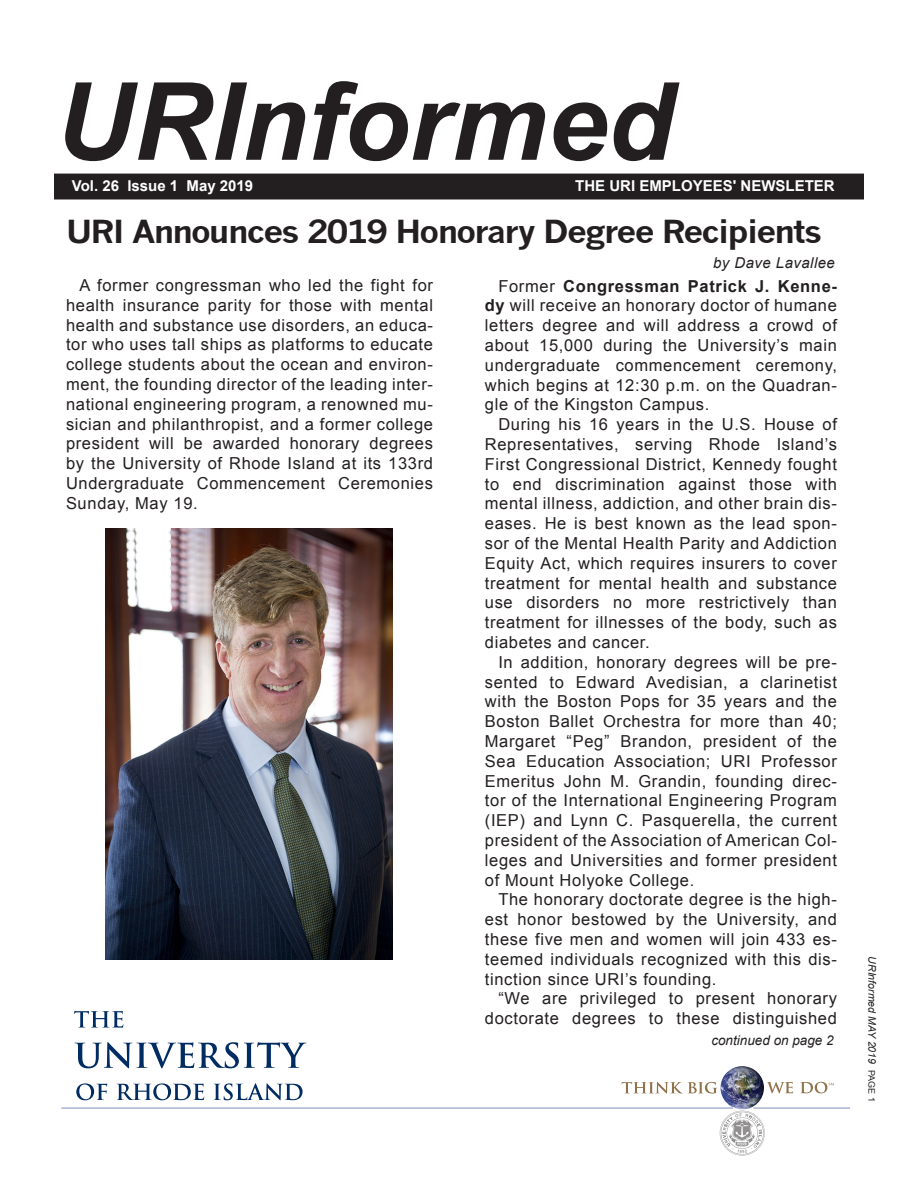
<style>
.page{position:relative;width:918px;height:1188px;background:#fff}
.page>*{position:absolute;margin:0;border:0;box-sizing:border-box;transform-origin:0 0}
.t1{font:italic 700 108px "Arial";color:#231f20}
.t2{font:700 31.05px "News Gothic";letter-spacing:-.05em;color:#231f20;scale:1.11 1}
.t3{font:16.5px/19.8px "Arial";letter-spacing:.04em;color:#231f20;text-align:justify}
.t4{font:700 15px "Arial";color:#fff}
.t5{font:italic 15px "Arial";letter-spacing:.03em;color:#231f20}
.t6{font:italic 13.5px "Arial";color:#231f20}
.t7{font:italic 10.5px "Arial";color:#231f20}
.s1{font-weight:700}
.s2{font-style:normal;font-size:9px}
</style>
<div class="page">
<div style="left:55px;top:174px;width:808px;height:25px;background:#231f20"></div>
<div style="left:54px;top:174px;width:810px;height:26px;border:2px solid #231f20"></div>
<img style="left:105px;top:528px;width:288px;height:432px">
<hr style="left:753px;top:1108px;width:97px;height:1px;background:#7c8db3">
<hr style="left:62px;top:1108px;width:671px;height:1px;background:#7c8db3">
<svg style="left:720px;top:1111px;width:45px;height:45px"></svg>
<svg style="left:622px;top:1082px;width:95px;height:12px"></svg>
<svg style="left:767px;top:1082px;width:26px;height:11px"></svg>
<svg style="left:800px;top:1082px;width:34px;height:11px"></svg>
<img style="left:720px;top:1066px;width:44px;height:43px;border-radius:22px">
<svg style="left:75px;top:1042px;width:231px;height:26px"></svg>
<svg style="left:76px;top:1083px;width:31px;height:17px"></svg>
<svg style="left:117px;top:1083px;width:87px;height:17px"></svg>
<svg style="left:214px;top:1083px;width:89px;height:17px"></svg>
<svg style="left:74px;top:1011px;width:49px;height:17px"></svg>
<p class="t1" style="left:55px;top:52px;width:619px">URInformed</p>
<p class="t4" style="left:72px;top:176px;width:183px">Vol. 26 Issue 1 May 2019</p>
<p class="t4" style="left:575px;top:176px;width:261px">THE URI EMPLOYEES' NEWSLETER</p>
<p class="t2" style="left:66px;top:213px;width:683px">URI Announces 2019 Honorary Degree Recipients</p>
<p class="t5" style="left:713px;top:253px;width:123px">by Dave Lavallee</p>
<p class="t3" style="left:66px;top:275px;width:369px;text-indent:13px">A former congressman who led the fight for health insurance parity for those with mental health and substance use disorders, an educa&shy;tor who uses tall ships as platforms to educate college students about the ocean and environ&shy;ment, the founding director of the leading inter&shy;national engineering program, a renowned mu&shy;sician and philanthropist, and a former college president will be awarded honorary degrees by the University of Rhode Island at its 133rd Undergraduate Commencement Ceremonies Sunday, May 19.</p>
<p class="t3" style="left:485px;top:276px;width:354px;text-indent:14px">Former <span class="s1">Congressman Patrick J. Kenne&shy;dy</span> will receive an honorary doctor of humane letters degree and will address a crowd of about 15,000 during the University’s main undergraduate commencement ceremony, which begins at 12:30 p.m. on the Quadran&shy;gle of the Kingston Campus.</p>
<p class="t3" style="left:485px;top:415px;width:354px;text-indent:13px">During his 16 years in the U.S. House of Representatives, serving Rhode Island’s First Congressional District, Kennedy fought to end discrimination against those with mental illness, addiction, and other brain dis&shy;eases. He is best known as the lead spon&shy;sor of the Mental Health Parity and Addiction Equity Act, which requires insurers to cover treatment for mental health and substance use disorders no more restrictively than treatment for illnesses of the body, such as diabetes and cancer.</p>
<p class="t3" style="left:485px;top:652px;width:354px;text-indent:13px">In addition, honorary degrees will be pre&shy;sented to Edward Avedisian, a clarinetist with the Boston Pops for 35 years and the Boston Ballet Orchestra for more than 40; Margaret “Peg” Brandon, president of the Sea Education Association; URI Professor Emeritus John M. Grandin, founding direc&shy;tor of the International Engineering Program (IEP) and Lynn C. Pasquerella, the current president of the Association of American Col&shy;leges and Universities and former president of Mount Holyoke College.</p>
<p class="t3" style="left:485px;top:890px;width:354px;text-indent:13px">The honorary doctorate degree is the high&shy;est honor bestowed by the University, and these five men and women will join 433 es&shy;teemed individuals recognized with this dis&shy;tinction since URI’s founding.</p>
<p class="t3" style="left:485px;top:989px;width:354px;text-align:right">“We are privileged to present honorary doctorate degrees to these distinguished</p>
<p class="t6" style="left:711px;top:1032px;width:124px">continued on page 2</p>
<p class="t7" style="left:879px;top:956px;width:147px;rotate:90deg">URInformed MAY 2019 <span class="s2">PAGE 1</span></p>
</div>
